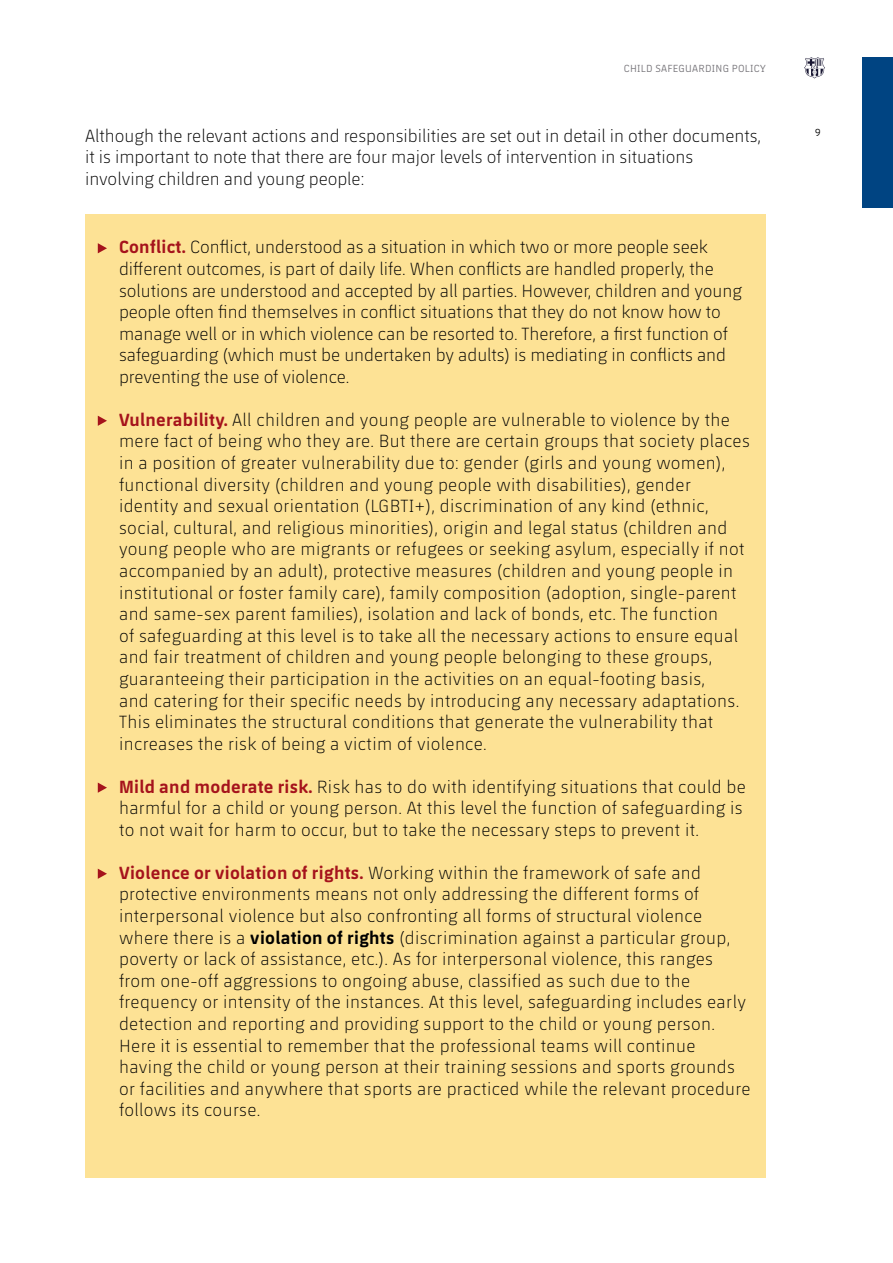
<style>
.page{position:relative;width:893px;height:1263px;background:#fff}
.page>*{position:absolute;margin:0;border:0;box-sizing:border-box;transform-origin:0 0}
.t1{font:300 18px/21.6px "FCBARCELONA";letter-spacing:.02em;color:#000}
.t2{font:300 18px/21.6px "FCBARCELONA";color:#000}
.t3{font:10.5px "FCBARCELONA";letter-spacing:.03em;color:#77757a}
.t4{font:10.5px "FCBARCELONA";color:#000}
.s1{font-weight:700;color:#a5131c}
.s2{font-weight:700}
</style>
<div class="page">
<div style="left:862px;top:57px;width:31px;height:151px;background:#004482"></div>
<svg style="left:804px;top:57px;width:21px;height:21px"></svg>
<div style="left:85px;top:215px;width:680px;height:963px;background:#fde295"></div>
<svg style="left:98px;top:243px;width:9px;height:10px"></svg>
<svg style="left:98px;top:416px;width:9px;height:10px"></svg>
<svg style="left:98px;top:782px;width:9px;height:11px"></svg>
<svg style="left:98px;top:869px;width:9px;height:10px"></svg>
<p class="t3" style="left:624px;top:62px;width:143px">CHILD SAFEGUARDING POLICY</p>
<p class="t2" style="left:85px;top:124px;width:678px">Although the relevant actions and responsibilities are set out in detail in other documents, it is important to note that there are four major levels of intervention in situations involving children and young people:</p>
<p class="t2" style="left:119px;top:236px;width:624px"><span class="s1">Conflict.</span> Conflict, understood as a situation in which two or more people seek different outcomes, is part of daily life. When conflicts are handled properly, the solutions are understood and accepted by all parties. However, children and young people often find themselves in conflict situations that they do not know how to manage well or in which violence can be resorted to. Therefore, a first function of safeguarding (which must be undertaken by adults) is mediating in conflicts and preventing the use of violence.</p>
<p class="t1" style="left:119px;top:408px;width:632px"><span class="s1">Vulnerability.</span> All children and young people are vulnerable to violence by the mere fact of being who they are. But there are certain groups that society places in a position of greater vulnerability due to: gender (girls and young women), functional diversity (children and young people with disabilities), gender identity and sexual orientation (LGBTI+), discrimination of any kind (ethnic, social, cultural, and religious minorities), origin and legal status (children and young people who are migrants or refugees or seeking asylum, especially if not accompanied by an adult), protective measures (children and young people in institutional or foster family care), family composition (adoption, single-parent and same-sex parent families), isolation and lack of bonds, etc. The function<br>of safeguarding at this level is to take all the necessary actions to ensure equal and fair treatment of children and young people belonging to these groups, guaranteeing their participation in the activities on an equal-footing basis,<br>and catering for their specific needs by introducing any necessary adaptations.<br>This eliminates the structural conditions that generate the vulnerability that increases the risk of being a victim of violence.</p>
<p class="t1" style="left:119px;top:775px;width:628px"><span class="s1">Mild and moderate risk.</span> Risk has to do with identifying situations that could be harmful for a child or young person. At this level the function of safeguarding is to not wait for harm to occur, but to take the necessary steps to prevent it.</p>
<p class="t1" style="left:119px;top:861px;width:633px"><span class="s1">Violence or violation of rights.</span> Working within the framework of safe and protective environments means not only addressing the different forms of interpersonal violence but also confronting all forms of structural violence where there is a <span class="s2">violation of rights</span> (discrimination against a particular group, poverty or lack of assistance, etc.). As for interpersonal violence, this ranges from one-off aggressions to ongoing abuse, classified as such due to the frequency or intensity of the instances. At this level, safeguarding includes early detection and reporting and providing support to the child or young person.<br>Here it is essential to remember that the professional teams will continue having the child or young person at their training sessions and sports grounds or facilities and anywhere that sports are practiced while the relevant procedure follows its course.</p>
<p class="t4" style="left:815px;top:126px;width:7px">9</p>
</div>
